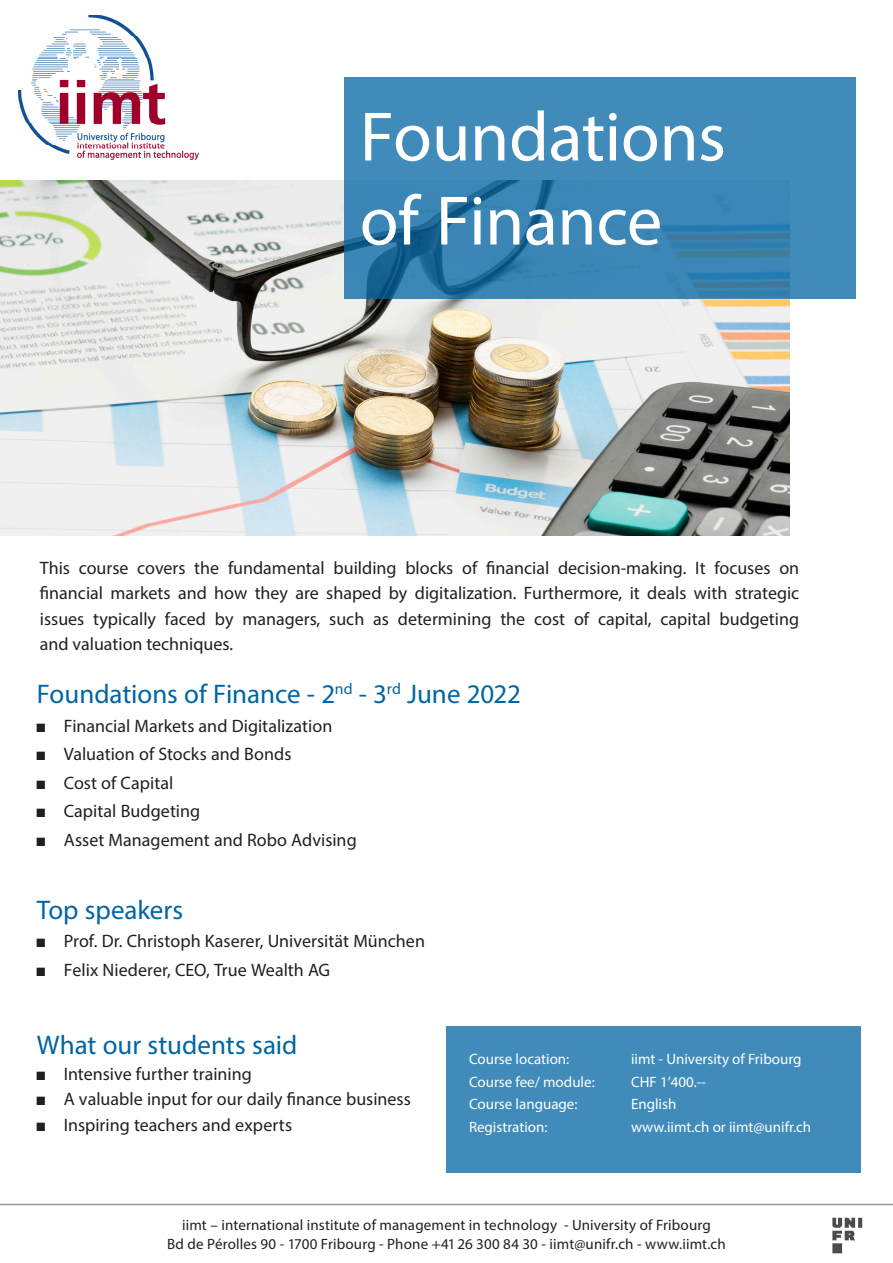
<style>
.page{position:relative;width:893px;height:1263px;background:#fff}
.page>*{position:absolute;margin:0;border:0;box-sizing:border-box;transform-origin:0 0}
.Headline{font:70.5px "Myriad Pro";letter-spacing:-.005em;color:#fff}
.Zwischentitel{font:27px "Myriad Pro";color:#0065a4}
.t1{font:18px/25.5px "Myriad Pro";color:#231f20;text-align:justify}
.Lauftext{font:15px "Myriad Pro";letter-spacing:.01em;color:#231f20}
.t2{font:15px "Myriad Pro";color:#fff}
.s1{font-family:"Arial Narrow"}
</style>
<div class="page">
<img style="left:0;top:181px;width:789px;height:355px">
<img style="left:18px;top:15px;width:181px;height:144px">
<hr style="left:0;top:1204px;width:893px;height:1px;background:#939598">
<img style="left:832px;top:1217px;width:31px;height:37px">
<svg style="left:344px;top:77px;width:512px;height:222px;background:#3a85b4"></svg>
<div style="left:446px;top:1027px;width:415px;height:146px;background:#408bba"></div>
<p class="Headline" style="left:360px;top:93px;width:368px">Foundations</p>
<p class="Headline" style="left:360px;top:177px;width:304px">of Finance</p>
<p class="t1" style="left:40px;top:555px;width:761px">This course covers the fundamental building blocks of financial decision-making. It focuses on financial markets and how they are shaped by digitalization. Furthermore, it deals with strategic issues typically faced by managers, such as determining the cost of capital, capital budgeting and valuation techniques.</p>
<p class="Zwischentitel" style="left:37px;top:677px;width:486px">Foundations of Finance - 2<sup>nd</sup> - 3<sup>rd</sup> June 2022</p>
<p class="t1" style="left:37px;top:712px;width:297px"><span class="s1">■</span> Financial Markets and Digitalization</p>
<p class="t1" style="left:37px;top:741px;width:256px"><span class="s1">■</span> Valuation of Stocks and Bonds</p>
<p class="t1" style="left:37px;top:769px;width:138px"><span class="s1">■</span> Cost of Capital</p>
<p class="t1" style="left:37px;top:798px;width:165px"><span class="s1">■</span> Capital Budgeting</p>
<p class="t1" style="left:37px;top:826px;width:321px"><span class="s1">■</span> Asset Management and Robo Advising</p>
<p class="Zwischentitel" style="left:37px;top:893px;width:148px">Top speakers</p>
<p class="t1" style="left:37px;top:928px;width:390px"><span class="s1">■</span> Prof. Dr. Christoph Kaserer, Universität München</p>
<p class="t1" style="left:37px;top:956px;width:295px"><span class="s1">■</span> Felix Niederer, CEO, True Wealth AG</p>
<p class="Zwischentitel" style="left:37px;top:1028px;width:262px">What our students said</p>
<p class="t1" style="left:37px;top:1060px;width:217px"><span class="s1">■</span> Intensive further training</p>
<p class="t1" style="left:37px;top:1086px;width:376px"><span class="s1">■</span> A valuable input for our daily finance business</p>
<p class="t1" style="left:37px;top:1111px;width:257px"><span class="s1">■</span> Inspiring teachers and experts</p>
<p class="t2" style="left:469px;top:1050px;width:102px">Course location:</p>
<p class="t2" style="left:631px;top:1050px;width:172px">iimt - University of Fribourg</p>
<p class="t2" style="left:469px;top:1072px;width:127px">Course fee/ module:</p>
<p class="t2" style="left:631px;top:1072px;width:77px">CHF 1’400.--</p>
<p class="t2" style="left:469px;top:1095px;width:110px">Course language:</p>
<p class="t2" style="left:631px;top:1095px;width:47px">English</p>
<p class="t2" style="left:469px;top:1117px;width:80px">Registration:</p>
<p class="t2" style="left:631px;top:1117px;width:182px">www.iimt.ch or iimt@unifr.ch</p>
<p class="Lauftext" style="left:182px;top:1215px;width:530px">iimt – international institute of management in technology - University of Fribourg</p>
<p class="Lauftext" style="left:167px;top:1235px;width:560px">Bd de Pérolles 90 - 1700 Fribourg - Phone +41 26 300 84 30 - iimt@unifr.ch - www.iimt.ch</p>
</div>
